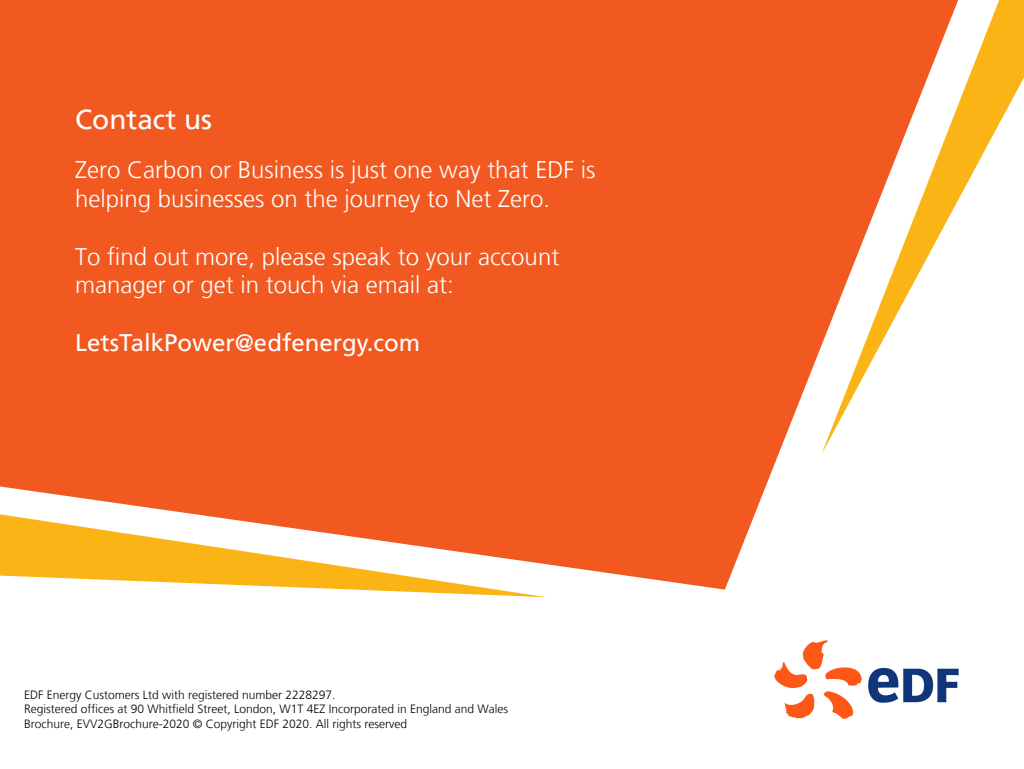
<style>
.page{position:relative;width:1024px;height:769px;background:#fff}
.page>*{position:absolute;margin:0;border:0;box-sizing:border-box;transform-origin:0 0}
.t1{font:28px "Frutiger LT";color:#fff}
.t2{font:300 24px/28.8px "Frutiger LT";color:#fff}
.t3{font:24px "Frutiger LT";color:#fff}
.t4{font:300 12px "Frutiger LT";color:#000}
</style>
<div class="page">
<div style="left:0;top:0;width:822px;height:589px;background:#f15921"></div>
<svg style="left:0;top:514px;width:546px;height:83px"></svg>
<svg style="left:822px;top:0;width:202px;height:453px"></svg>
<img style="left:774px;top:640px;width:185px;height:79px">
<p class="t1" style="left:75px;top:103px;width:138px">Contact us</p>
<p class="t2" style="left:75px;top:156px;width:522px">Zero Carbon or Business is just one way that EDF is helping businesses on the journey to Net Zero.</p>
<p class="t2" style="left:75px;top:242px;width:486px">To find out more, please speak to your account manager or get in touch via email at:</p>
<p class="t3" style="left:75px;top:328px;width:347px">LetsTalkPower@edfenergy.com</p>
<p class="t4" style="left:24px;top:687px;width:313px">EDF Energy Customers Ltd with registered number 2228297.</p>
<p class="t4" style="left:24px;top:702px;width:486px">Registered offices at 90 Whitfield Street, London, W1T 4EZ Incorporated in England and Wales</p>
<p class="t4" style="left:24px;top:716px;width:385px">Brochure, EVV2GBrochure-2020 © Copyright EDF 2020. All rights reserved</p>
</div>
